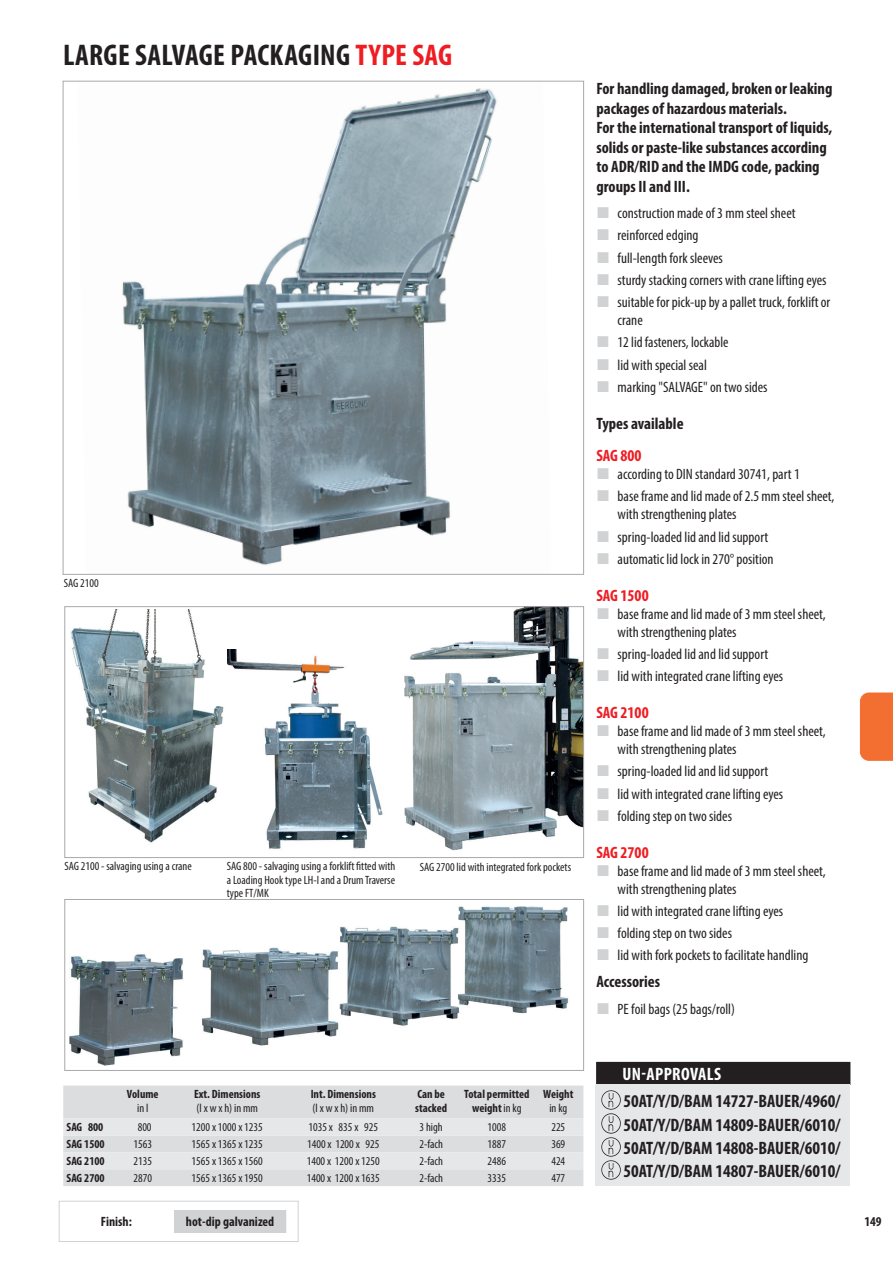
<style>
.page{position:relative;width:893px;height:1263px;background:#fff}
.page>*{position:absolute;margin:0;border:0;box-sizing:border-box;transform-origin:0 0}
.t1{font:700 condensed 30px "Myriad Pro";letter-spacing:.005em;color:#231f20}
.t2{font:700 condensed 18px/23.2px "Myriad Pro";color:#231f20;text-align:justify}
.t3{font:700 condensed 18px "Myriad Pro";letter-spacing:.02em;color:#fff}
.t4{font:700 condensed 16.5px/19.5px "Myriad Pro";color:#231f20}
.t5{font:700 condensed 16.5px "Myriad Pro";color:#ee1d23}
.t6{font:condensed 15px/22.2px "Myriad Pro";color:#231f20}
.t7{font:700 condensed 13.5px "Myriad Pro";color:#231f20}
.t8{font:condensed 12px/13.5px "Myriad Pro";color:#231f20;text-align:justify}
.t9{font:700 condensed 12px/14.4px "Myriad Pro";color:#231f20}
.s1{color:#ee1d23}
.s2{font-weight:400}
</style>
<div class="page">
<div style="left:860px;top:692px;width:33px;height:69px;background:#f36e31"></div>
<img style="left:404px;top:608px;width:178px;height:243px">
<div style="left:64px;top:606px;width:520px;height:252px;border:1px solid #a8a9ad"></div>
<img style="left:122px;top:88px;width:375px;height:478px">
<img style="left:69px;top:906px;width:500px;height:160px">
<div style="left:64px;top:899px;width:520px;height:172px;border:1px solid #a8a9ad"></div>
<div style="left:63px;top:1085px;width:520px;height:101px;background:#dcdddf"></div>
<svg style="left:63px;top:1118px;width:520px;height:51px;background:#e3e4e6"></svg>
<div style="left:173px;top:1210px;width:114px;height:22px;background:#d1d2d4"></div>
<hr style="left:172px;top:1210px;width:2px;height:22px;background:#fff">
<hr style="left:286px;top:1210px;width:2px;height:22px;background:#fff">
<div style="left:59px;top:1201px;width:240px;height:41px;border:1px solid #d1d2d4"></div>
<img style="left:70px;top:609px;width:158px;height:234px">
<img style="left:227px;top:650px;width:156px;height:199px">
<div style="left:597px;top:1062px;width:253px;height:22px;background:#231f20"></div>
<div style="left:596px;top:1084px;width:254px;height:102px;background:#e6e7e9"></div>
<img style="left:602px;top:1090px;width:18px;height:20px">
<img style="left:602px;top:1114px;width:18px;height:19px">
<img style="left:602px;top:1137px;width:18px;height:19px">
<img style="left:602px;top:1160px;width:18px;height:20px">
<h1 class="t1" style="left:63px;top:36px;width:391px">LARGE SALVAGE PACKAGING <span class="s1">TYPE SAG</span></h1>
<p class="t8" style="left:64px;top:576px;width:36px">SAG 2100</p>
<p class="t8" style="left:64px;top:859px;width:129px">SAG 2100 - salvaging using a crane</p>
<p class="t8" style="left:227px;top:859px;width:170px">SAG 800 - salvaging using a forklift fitted with a Loading Hook type LH-I and a Drum Traverse type FT/MK</p>
<p class="t8" style="left:420px;top:860px;width:153px">SAG 2700 lid with integrated fork pockets</p>
<p class="t9" style="left:127px;top:1086px;width:33px">Volume</p>
<p class="t8" style="left:137px;top:1101px;width:13px">in l</p>
<p class="t9" style="left:194px;top:1086px;width:68px">Ext. Dimensions</p>
<p class="t8" style="left:197px;top:1101px;width:63px">(l x w x h) in mm</p>
<p class="t9" style="left:311px;top:1086px;width:67px">Int. Dimensions</p>
<p class="t8" style="left:313px;top:1101px;width:63px">(l x w x h) in mm</p>
<p class="t9" style="left:415px;top:1086px;width:33px">Can be stacked</p>
<p class="t9" style="left:464px;top:1086px;width:67px;text-align:center">Total permitted weight <span class="s2">in kg</span></p>
<p class="t9" style="left:543px;top:1086px;width:32px">Weight</p>
<p class="t8" style="left:549px;top:1101px;width:19px">in kg</p>
<p class="t9" style="left:67px;top:1119px;width:38px">SAG 800</p>
<p class="t8" style="left:138px;top:1120px;width:15px">800</p>
<p class="t8" style="left:192px;top:1120px;width:73px">1200 x 1000 x 1235</p>
<p class="t8" style="left:309px;top:1120px;width:71px">1035 x 835 x 925</p>
<p class="t8" style="left:420px;top:1120px;width:25px">3 high</p>
<p class="t8" style="left:488px;top:1120px;width:20px">1008</p>
<p class="t8" style="left:551px;top:1120px;width:15px">225</p>
<p class="t9" style="left:67px;top:1136px;width:40px">SAG 1500</p>
<p class="t8" style="left:134px;top:1137px;width:20px">1563</p>
<p class="t8" style="left:192px;top:1137px;width:73px">1565 x 1365 x 1235</p>
<p class="t8" style="left:307px;top:1137px;width:74px">1400 x 1200 x 925</p>
<p class="t8" style="left:419px;top:1137px;width:25px">2-fach</p>
<p class="t8" style="left:488px;top:1137px;width:20px">1887</p>
<p class="t8" style="left:551px;top:1137px;width:15px">369</p>
<p class="t9" style="left:67px;top:1153px;width:40px">SAG 2100</p>
<p class="t8" style="left:134px;top:1154px;width:20px">2135</p>
<p class="t8" style="left:192px;top:1154px;width:73px">1565 x 1365 x 1560</p>
<p class="t8" style="left:307px;top:1154px;width:75px">1400 x 1200 x 1250</p>
<p class="t8" style="left:419px;top:1154px;width:25px">2-fach</p>
<p class="t8" style="left:488px;top:1154px;width:20px">2486</p>
<p class="t8" style="left:551px;top:1154px;width:15px">424</p>
<p class="t9" style="left:67px;top:1170px;width:40px">SAG 2700</p>
<p class="t8" style="left:134px;top:1171px;width:20px">2870</p>
<p class="t8" style="left:192px;top:1171px;width:73px">1565 x 1365 x 1950</p>
<p class="t8" style="left:307px;top:1171px;width:75px">1400 x 1200 x 1635</p>
<p class="t8" style="left:419px;top:1171px;width:25px">2-fach</p>
<p class="t8" style="left:488px;top:1171px;width:20px">3335</p>
<p class="t8" style="left:551px;top:1171px;width:15px">477</p>
<p class="t7" style="left:101px;top:1213px;width:33px">Finish:</p>
<p class="t7" style="left:186px;top:1213px;width:90px">hot-dip galvanized</p>
<p class="t4" style="left:596px;top:78px;width:238px">For handling damaged, broken or leaking packages of hazardous materials.<br>For the international transport of liquids, solids or paste-like substances according to ADR/RID and the IMDG code, packing groups II and III.</p>
<p class="t6" style="left:618px;top:202px;width:214px">construction made of 3 mm steel sheet reinforced edging<br>full-length fork sleeves<br>sturdy stacking corners with crane lifting eyes suitable for pick-up by a pallet truck, forklift or</p>
<p class="t6" style="left:618px;top:309px;width:151px">crane<br>12 lid fasteners, lockable<br>lid with special seal<br>marking "SALVAGE" on two sides</p>
<p class="t4" style="left:596px;top:413px;width:89px">Types available</p>
<p class="t5" style="left:596px;top:445px;width:47px">SAG 800</p>
<p class="t6" style="left:618px;top:463px;width:218px">according to DIN standard 30741, part 1<br>base frame and lid made of 2.5 mm steel sheet,</p>
<p class="t6" style="left:618px;top:503px;width:158px">with strengthening plates spring-loaded lid and lid support automatic lid lock in 270° position</p>
<p class="t5" style="left:596px;top:585px;width:54px">SAG 1500</p>
<p class="t6" style="left:618px;top:605px;width:210px;line-height:18px">base frame and lid made of 3 mm steel sheet, with strengthening plates</p>
<p class="t6" style="left:618px;top:643px;width:167px">spring-loaded lid and lid support lid with integrated crane lifting eyes</p>
<p class="t5" style="left:596px;top:702px;width:54px">SAG 2100</p>
<p class="t6" style="left:618px;top:722px;width:210px;line-height:18px">base frame and lid made of 3 mm steel sheet, with strengthening plates</p>
<p class="t6" style="left:618px;top:760px;width:167px">spring-loaded lid and lid support lid with integrated crane lifting eyes folding step on two sides</p>
<p class="t5" style="left:596px;top:842px;width:54px">SAG 2700</p>
<p class="t6" style="left:618px;top:861px;width:210px;line-height:18px">base frame and lid made of 3 mm steel sheet, with strengthening plates</p>
<p class="t6" style="left:618px;top:900px;width:192px">lid with integrated crane lifting eyes folding step on two sides<br>lid with fork pockets to facilitate handling</p>
<p class="t4" style="left:596px;top:971px;width:65px">Accessories</p>
<p class="t6" style="left:618px;top:997px;width:119px">PE foil bags (25 bags/roll)</p>
<p class="t3" style="left:622px;top:1063px;width:100px">UN-APPROVALS</p>
<p class="t2" style="left:623px;top:1089px;width:219px">50AT/Y/D/BAM 14727-BAUER/4960/ 50AT/Y/D/BAM 14809-BAUER/6010/ 50AT/Y/D/BAM 14808-BAUER/6010/ 50AT/Y/D/BAM 14807-BAUER/6010/</p>
<p class="t7" style="left:864px;top:1213px;width:19px">149</p>
</div>
